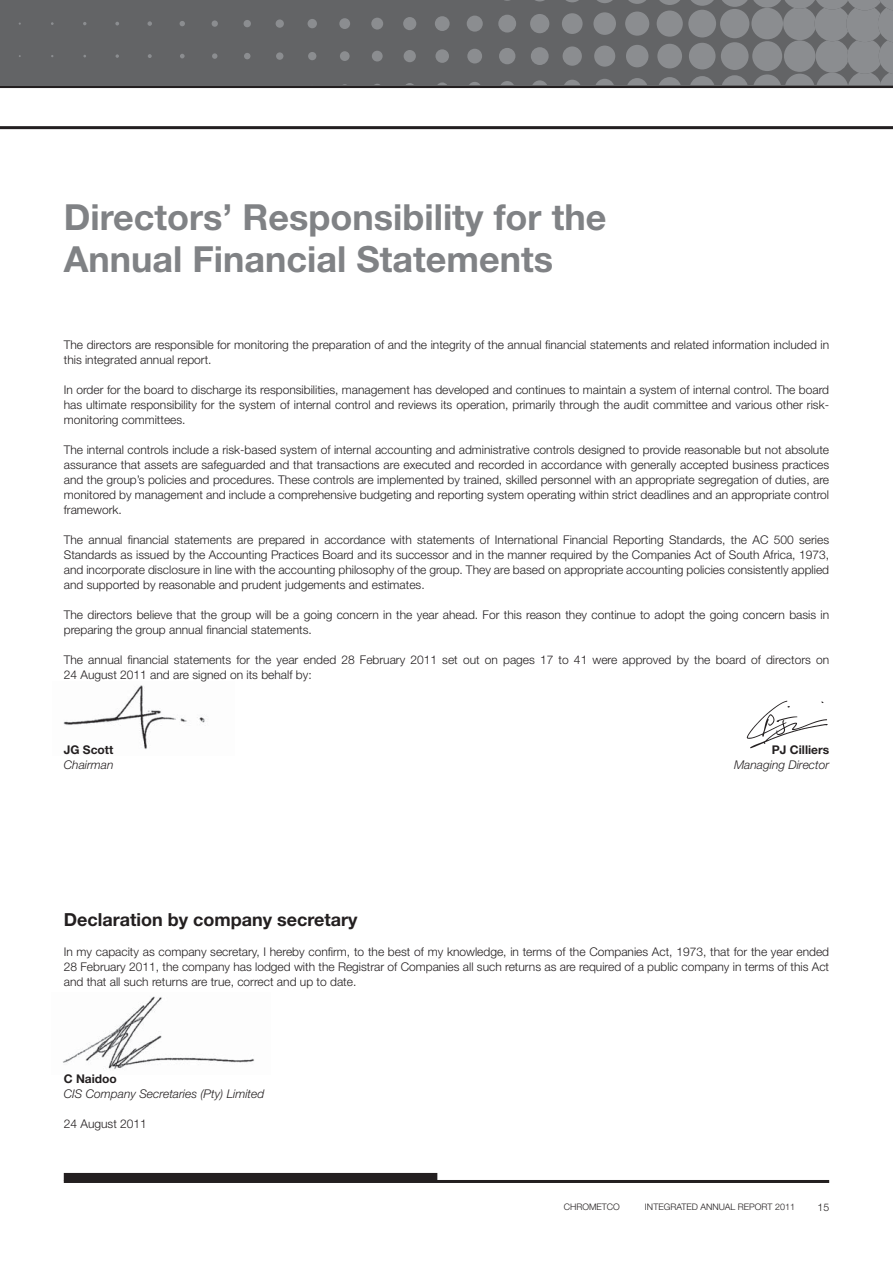
<style>
.page{position:relative;width:893px;height:1263px;background:#fff}
.page>*{position:absolute;margin:0;border:0;box-sizing:border-box;transform-origin:0 0}
.t1{font:700 36px/42px "Helvetica Neue LT Std";color:#808285}
.t2{font:700 18px "Helvetica Neue LT Std";color:#231f20}
.t3{font:300 12px/15px "Helvetica Neue LT Std";color:#231f20;text-align:justify}
.t4{font:italic 300 12px "Helvetica Neue LT Std";color:#231f20}
.t5{font:700 12px "Helvetica Neue LT Std";color:#231f20}
.t6{font:300 10.5px "Helvetica Neue LT Std";color:#231f20}
.t7{font:300 9px "Helvetica Neue LT Std";color:#231f20}
</style>
<div class="page">
<hr style="left:64px;top:1180px;width:765px;height:3px;background:#231f20">
<div style="left:65px;top:1174px;width:372px;height:6px;background:#231f20"></div>
<div style="left:64px;top:1173px;width:373px;height:7px;border:2px solid #231f20"></div>
<svg style="left:0;top:0;width:893px;height:129px"></svg>
<img style="left:63px;top:685px;width:142px;height:64px">
<img style="left:63px;top:996px;width:191px;height:74px">
<img style="left:746px;top:700px;width:82px;height:49px">
<h1 class="t1" style="left:64px;top:199px;width:544px">Directors’ Responsibility for the<br>Annual Financial Statements</h1>
<p class="t3" style="left:64px;top:338px;width:767px">The directors are responsible for monitoring the preparation of and the integrity of the annual financial statements and related information included in this integrated annual report.</p>
<p class="t3" style="left:64px;top:383px;width:767px">In order for the board to discharge its responsibilities, management has developed and continues to maintain a system of internal control. The board has ultimate responsibility for the system of internal control and reviews its operation, primarily through the audit committee and various other risk&shy;monitoring committees.</p>
<p class="t3" style="left:64px;top:443px;width:767px">The internal controls include a risk-based system of internal accounting and administrative controls designed to provide reasonable but not absolute assurance that assets are safeguarded and that transactions are executed and recorded in accordance with generally accepted business practices and the group’s policies and procedures. These controls are implemented by trained, skilled personnel with an appropriate segregation of duties, are monitored by management and include a comprehensive budgeting and reporting system operating within strict deadlines and an appropriate control framework.</p>
<p class="t3" style="left:64px;top:533px;width:767px">The annual financial statements are prepared in accordance with statements of International Financial Reporting Standards, the AC 500 series Standards as issued by the Accounting Practices Board and its successor and in the manner required by the Companies Act of South Africa, 1973, and incorporate disclosure in line with the accounting philosophy of the group. They are based on appropriate accounting policies consistently applied and supported by reasonable and prudent judgements and estimates.</p>
<p class="t3" style="left:64px;top:608px;width:767px">The directors believe that the group will be a going concern in the year ahead. For this reason they continue to adopt the going concern basis in preparing the group annual financial statements.</p>
<p class="t3" style="left:64px;top:653px;width:767px">The annual financial statements for the year ended 28 February 2011 set out on pages 17 to 41 were approved by the board of directors on<br>24 August 2011 and are signed on its behalf by:</p>
<p class="t5" style="left:64px;top:745px;width:51px">JG Scott</p>
<p class="t5" style="left:772px;top:745px;width:59px">PJ Cilliers</p>
<p class="t4" style="left:64px;top:760px;width:51px">Chairman</p>
<p class="t4" style="left:734px;top:760px;width:97px">Managing Director</p>
<h2 class="t2" style="left:64px;top:913px;width:295px">Declaration by company secretary</h2>
<p class="t3" style="left:64px;top:945px;width:767px">In my capacity as company secretary, I hereby confirm, to the best of my knowledge, in terms of the Companies Act, 1973, that for the year ended 28 February 2011, the company has lodged with the Registrar of Companies all such returns as are required of a public company in terms of this Act and that all such returns are true, correct and up to date.</p>
<p class="t5" style="left:64px;top:1074px;width:55px">C Naidoo</p>
<p class="t4" style="left:64px;top:1089px;width:202px">CIS Company Secretaries (Pty) Limited</p>
<p class="t3" style="left:64px;top:1117px;width:85px">24 August 2011</p>
<p class="t7" style="left:564px;top:1203px;width:58px">CHROMETCO</p>
<p class="t7" style="left:645px;top:1203px;width:152px">INTEGRATED ANNUAL REPORT 2011</p>
<p class="t6" style="left:817px;top:1203px;width:13px">15</p>
</div>
